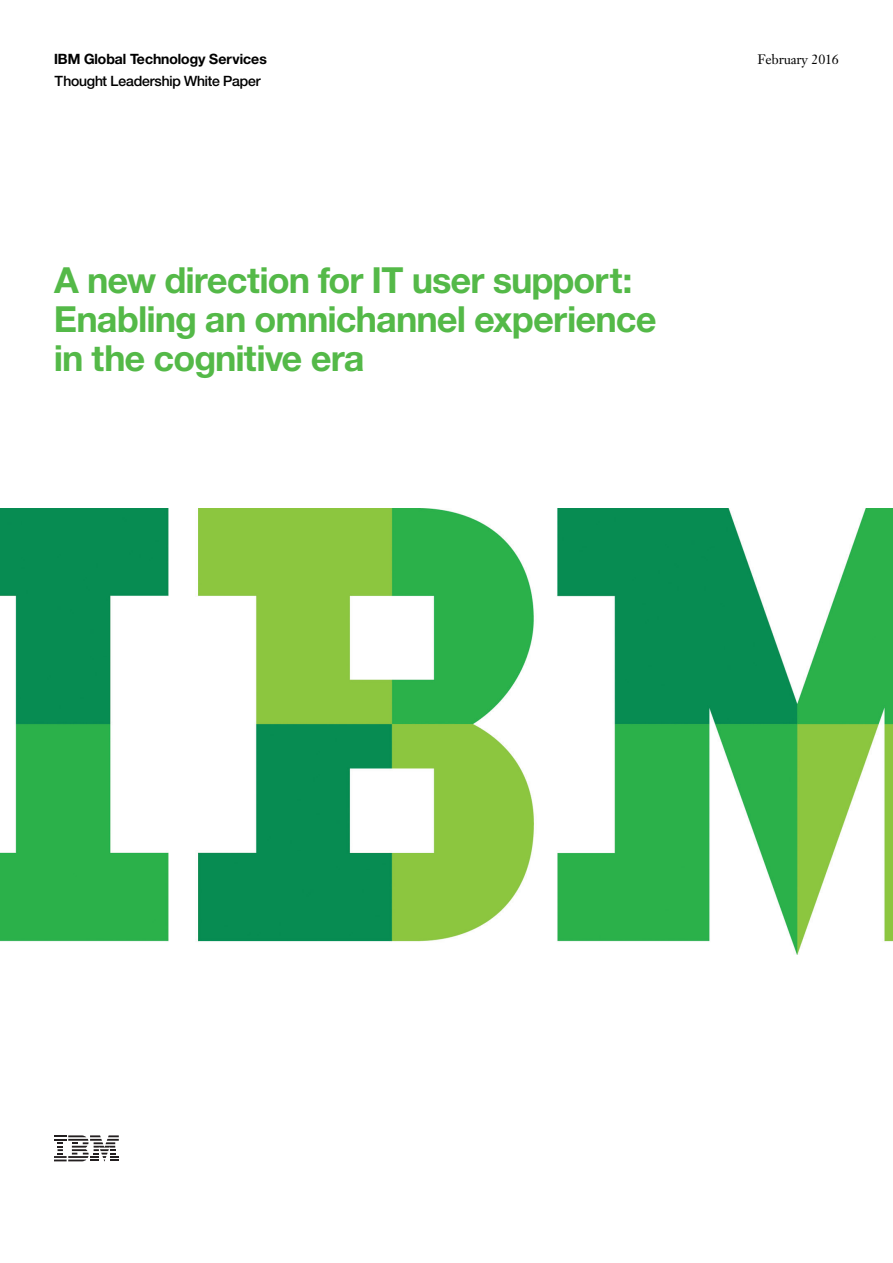
<style>
.page{position:relative;width:893px;height:1263px;background:#fff}
.page>*{position:absolute;margin:0;border:0;box-sizing:border-box;transform-origin:0 0}
.t1{font:700 36px/39px "Helv Neuefor IBM";letter-spacing:-.01em;color:#54b948}
.ShortTitle{font:500 14.25px "Helv Neuefor IBM";letter-spacing:-.01em;color:#000}
.Teaser{font:700 14.25px "Helv Neuefor IBM";color:#000}
.CoverTeaser{font:13.5px "Janson Text LT Pro";letter-spacing:-.015em;color:#000}
</style>
<div class="page">
<img style="left:0;top:509px;width:893px;height:446px">
<svg style="left:54px;top:1135px;width:65px;height:26px"></svg>
<p class="Teaser" style="left:54px;top:50px;width:214px">IBM Global Technology Services</p>
<p class="CoverTeaser" style="left:757px;top:51px;width:83px">February 2016</p>
<p class="ShortTitle" style="left:55px;top:73px;width:208px">Thought Leadership White Paper</p>
<p class="t1" style="left:54px;top:260px;width:604px">A new direction for IT user support:<br>Enabling an omnichannel experience in the cognitive era</p>
</div>
